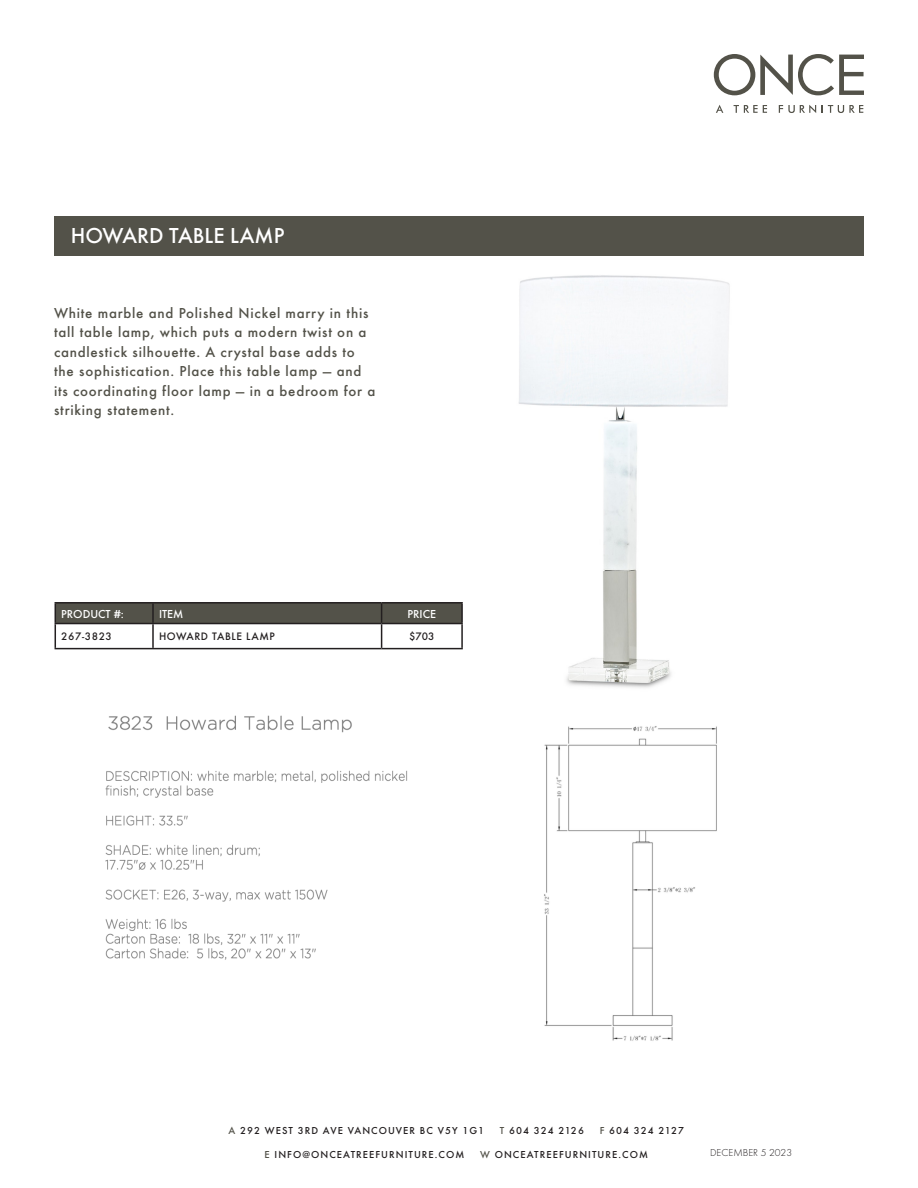
<style>
.page{position:relative;width:918px;height:1188px;background:#fff}
.page>*{position:absolute;margin:0;border:0;box-sizing:border-box;transform-origin:0 0}
.t1{font:500 22.5px "Futura EFCEOP";color:#fff}
.t2{font:500 15px/19.5px "Futura EFCEOP";letter-spacing:.05em;color:#535249}
.t3{font:500 12px "Futura EFCEOP";color:#fff}
.t4{font:500 11.25px "Futura EFCEOP";letter-spacing:.05em;color:#231f20}
.t5{font:500 10.5px "Futura EFCEOP";letter-spacing:.1em;color:#231f20}
.t6{font:300 10.5px "Futura EFCEOP";color:#231f20}
.s1{color:#535249}
</style>
<div class="page">
<svg style="left:716px;top:105px;width:7px;height:8px"></svg>
<svg style="left:734px;top:105px;width:33px;height:8px"></svg>
<svg style="left:779px;top:105px;width:37px;height:8px"></svg>
<svg style="left:822px;top:105px;width:41px;height:8px"></svg>
<svg style="left:714px;top:54px;width:150px;height:41px"></svg>
<img style="left:398px;top:275px;width:332px;height:413px">
<div style="left:54px;top:216px;width:810px;height:40px;background:#535249"></div>
<hr style="left:55px;top:602px;width:98px;height:2px;background:#231f20">
<hr style="left:153px;top:602px;width:229px;height:2px;background:#231f20">
<hr style="left:382px;top:602px;width:81px;height:2px;background:#231f20">
<svg style="left:55px;top:603px;width:408px;height:45px"></svg>
<hr style="left:55px;top:623px;width:98px;height:1px;background:#231f20">
<hr style="left:153px;top:623px;width:229px;height:1px;background:#231f20">
<hr style="left:382px;top:623px;width:81px;height:1px;background:#231f20">
<hr style="left:55px;top:648px;width:98px;height:1px;background:#231f20">
<hr style="left:153px;top:648px;width:229px;height:1px;background:#231f20">
<hr style="left:382px;top:648px;width:81px;height:1px;background:#231f20">
<img style="left:105px;top:715px;width:612px;height:326px">
<p class="t1" style="left:71px;top:221px;width:215px">HOWARD TABLE LAMP</p>
<p class="t2" style="left:54px;top:303px;width:323px">White marble and Polished Nickel marry in this tall table lamp, which puts a modern twist on a candlestick silhouette. A crystal base adds to the sophistication. Place this table lamp — and its coordinating floor lamp — in a bedroom for a striking statement.</p>
<p class="t3" style="left:61px;top:606px;width:64px">PRODUCT #:</p>
<p class="t3" style="left:159px;top:606px;width:26px">ITEM</p>
<p class="t3" style="left:408px;top:606px;width:30px">PRICE</p>
<p class="t4" style="left:61px;top:629px;width:52px">267-3823</p>
<p class="t4" style="left:159px;top:629px;width:117px">HOWARD TABLE LAMP</p>
<p class="t4" style="left:409px;top:629px;width:27px">$703</p>
<p class="t5" style="left:229px;top:1124px;width:257px"><span class="s1">A</span> 292 WEST 3RD AVE VANCOUVER BC V5Y 1G1</p>
<p class="t5" style="left:500px;top:1124px;width:86px"><span class="s1">T</span> 604 324 2126</p>
<p class="t5" style="left:600px;top:1124px;width:86px"><span class="s1">F</span> 604 324 2127</p>
<p class="t5" style="left:265px;top:1148px;width:201px"><span class="s1">E</span> INFO@ONCEATREEFURNITURE.COM</p>
<p class="t5" style="left:480px;top:1148px;width:169px"><span class="s1">W</span> ONCEATREEFURNITURE.COM</p>
<p class="t6" style="left:710px;top:1146px;width:84px">DECEMBER 5 2023</p>
</div>
